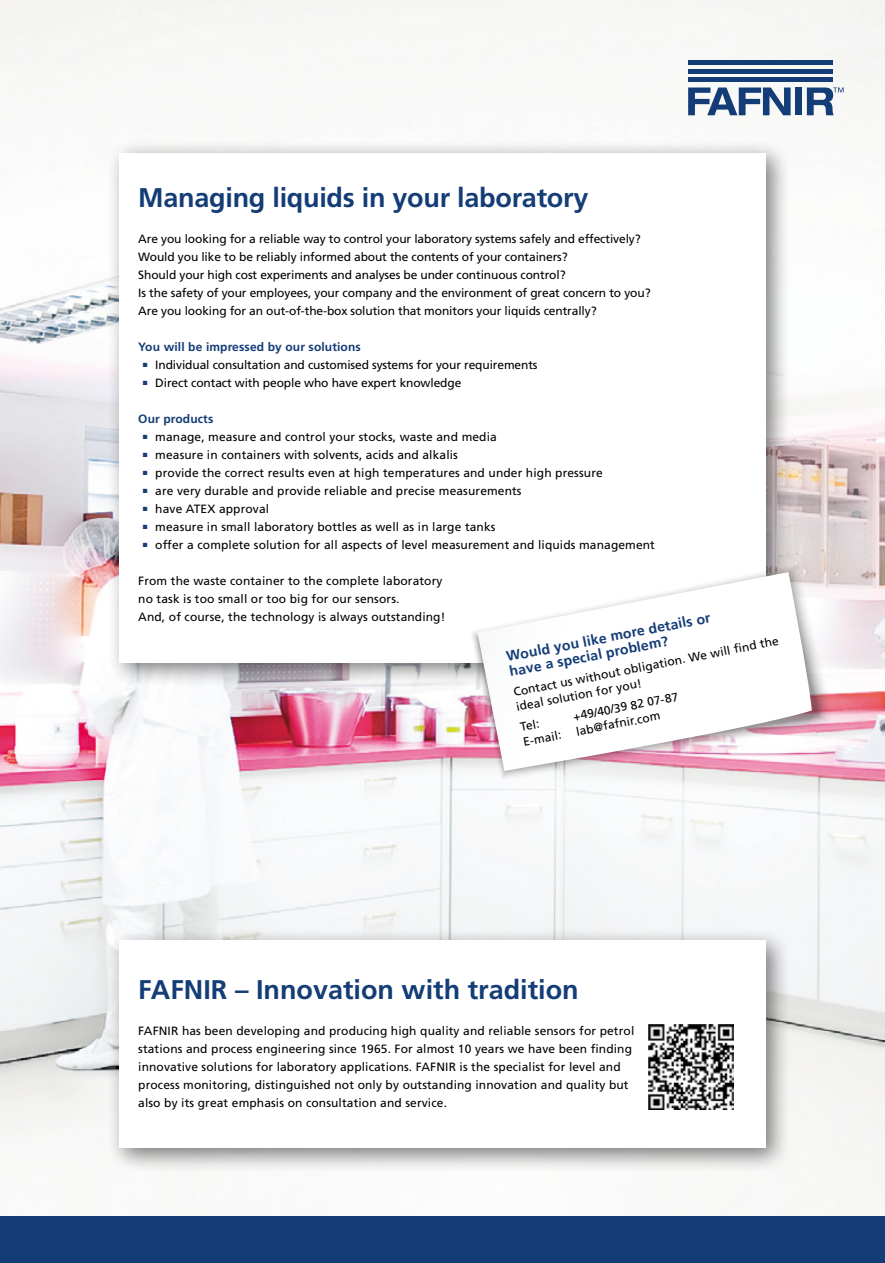
<style>
.page{position:relative;width:885px;height:1263px;background:#fff}
.page>*{position:absolute;margin:0;border:0;box-sizing:border-box;transform-origin:0 0}
.t1{font:700 27px "Frutiger LT Std";letter-spacing:-.01em;color:#143d77}
.t2{font:700 14.1px/15.3px "Frutiger LT Std";color:#143d77}
.t3{font:12px/18px "Frutiger LT Std";letter-spacing:.01em;color:#000}
.t4{font:12px/18px "Frutiger LT Std";letter-spacing:-.01em;color:#000}
.t5{font:700 12px "Frutiger LT Std";letter-spacing:.01em;color:#143d77}
.s1{font-family:"Arial";font-size:9px;color:#143d77}
</style>
<div class="page">
<img style="left:0;top:0;width:884px;height:1216px">
<div style="left:106px;top:140px;width:685px;height:547px;background:#000;opacity:.5"></div>
<div style="left:119px;top:153px;width:646px;height:509px;background:#fff"></div>
<div style="left:106px;top:927px;width:685px;height:246px;background:#000;opacity:.5"></div>
<div style="left:119px;top:940px;width:646px;height:208px;background:#fff"></div>
<svg style="left:688px;top:88px;width:102px;height:27px"></svg>
<div style="left:795px;top:88px;width:7px;height:27px;background:#143d77"></div>
<div style="left:688px;top:77px;width:144px;height:5px;background:#143d77"></div>
<div style="left:688px;top:69px;width:144px;height:5px;background:#143d77"></div>
<div style="left:688px;top:60px;width:144px;height:5px;background:#143d77"></div>
<svg style="left:806px;top:88px;width:37px;height:27px"></svg>
<img style="left:648px;top:1025px;width:85px;height:85px">
<svg style="left:469px;top:562px;width:371px;height:221px"></svg>
<svg style="left:477px;top:572px;width:334px;height:199px"></svg>
<div style="left:0;top:1216px;width:884px;height:47px;background:#143d77"></div>
<h1 class="t1" style="left:138px;top:182px;width:451px">Managing liquids in your laboratory</h1>
<p class="t4" style="left:138px;top:230px;width:514px">Are you looking for a reliable way to control your laboratory systems safely and effectively?<br>Would you like to be reliably informed about the contents of your containers?<br>Should your high cost experiments and analyses be under continuous control?<br>Is the safety of your employees, your company and the environment of great concern to you?<br>Are you looking for an out-of-the-box solution that monitors your liquids centrally?</p>
<p class="t5" style="left:138px;top:340px;width:224px">You will be impressed by our solutions</p>
<p class="t4" style="left:142px;top:356px;width:396px"><span class="s1">■</span> Individual consultation and customised systems for your requirements</p>
<p class="t4" style="left:142px;top:374px;width:320px"><span class="s1">■</span> Direct contact with people who have expert knowledge</p>
<p class="t5" style="left:138px;top:412px;width:77px">Our products</p>
<p class="t3" style="left:142px;top:428px;width:356px"><span class="s1">■</span> manage, measure and control your stocks, waste and media</p>
<p class="t3" style="left:142px;top:446px;width:317px"><span class="s1">■</span> measure in containers with solvents, acids and alkalis</p>
<p class="t3" style="left:142px;top:464px;width:461px"><span class="s1">■</span> provide the correct results even at high temperatures and under high pressure</p>
<p class="t3" style="left:142px;top:482px;width:380px"><span class="s1">■</span> are very durable and provide reliable and precise measurements</p>
<p class="t3" style="left:142px;top:500px;width:128px"><sup>■</sup> have ATEX approval</p>
<p class="t3" style="left:142px;top:518px;width:354px"><sup>■</sup> measure in small laboratory bottles as well as in large tanks</p>
<p class="t3" style="left:142px;top:536px;width:514px"><sup>■</sup> offer a complete solution for all aspects of level measurement and liquids management</p>
<p class="t3" style="left:138px;top:572px;width:308px">From the waste container to the complete laboratory no task is too small or too big for our sensors.<br>And, of course, the technology is always outstanding!</p>
<p class="t2" style="left:505px;top:649px;width:209px;rotate:-11deg">Would you like more details or have a special problem?</p>
<p class="t3" style="left:512px;top:685px;width:271px;line-height:15.3px;rotate:-11deg">Contact us without obligation. We will fi nd the ideal solution for you!</p>
<p class="t3" style="left:518px;top:718px;width:21px;rotate:-11deg">Tel:</p>
<p class="t3" style="left:571px;top:708px;width:108px;rotate:-11deg">+49/40/39 82 07-87</p>
<p class="t3" style="left:574px;top:723px;width:87px;rotate:-11deg">lab@fafnir.com</p>
<p class="t3" style="left:521px;top:733px;width:40px;rotate:-11deg">E-mail:</p>
<h1 class="t1" style="left:138px;top:974px;width:442px">FAFNIR – Innovation with tradition</h1>
<p class="t3" style="left:138px;top:1022px;width:497px">FAFNIR has been developing and producing high quality and reliable sensors for petrol stations and process engineering since 1965. For almost 10 years we have been finding innovative solutions for laboratory applications. FAFNIR is the specialist for level and process monitoring, distinguished not only by outstanding innovation and quality but also by its great emphasis on consultation and service.</p>
</div>
